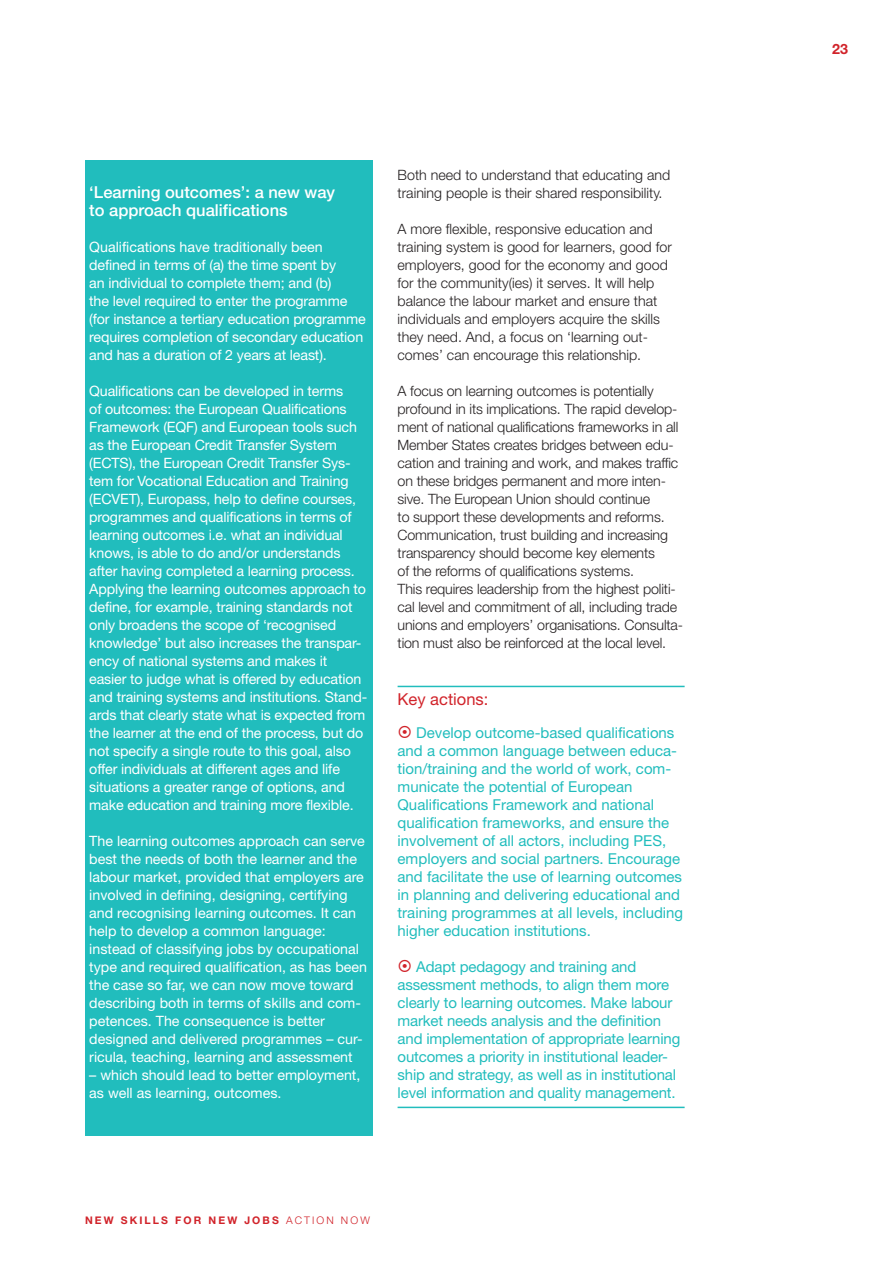
<style>
.page{position:relative;width:893px;height:1263px;background:#fff}
.page>*{position:absolute;margin:0;border:0;box-sizing:border-box;transform-origin:0 0}
.t1{font:500 16.5px/18px "Helvetica Neue LT Std";color:#fff}
.t2{font:16.5px "Helvetica Neue LT Std";color:#d1232a}
.t3{font:15px/18px "Helvetica Neue LT Std";color:#21bdbd}
.t4{font:14.25px/18px "Helvetica Neue LT Std";letter-spacing:-.01em;color:#fff}
.t5{font:300 14.25px/18px "Helvetica Neue LT Std";letter-spacing:-.01em;color:#231f20}
.t6{font:700 14.25px "Helvetica Neue LT Std";color:#d1232a}
.t7{font:700 10.5px "Helvetica Neue LT Std";letter-spacing:.2em;color:#d1232a}
.s1{font-weight:300}
</style>
<div class="page">
<div style="left:85px;top:160px;width:287px;height:975px;background:#21bdbd"></div>
<hr style="left:398px;top:686px;width:287px;height:1px;background:#21bdbd">
<hr style="left:398px;top:1107px;width:287px;height:1px;background:#21bdbd">
<p class="t1" style="left:89px;top:185px;width:247px">‘Learning outcomes’: a new way to approach qualifications</p>
<p class="t4" style="left:89px;top:240px;width:278px">Qualifications have traditionally been defined in terms of (a) the time spent by<br>an individual to complete them; and (b)<br>the level required to enter the programme (for instance a tertiary education programme requires completion of secondary education and has a duration of 2 years at least).</p>
<p class="t4" style="left:89px;top:384px;width:280px">Qualifications can be developed in terms<br>of outcomes: the European Qualifications Framework (EQF) and European tools such as the European Credit Transfer System (ECTS), the European Credit Transfer Sys&shy;tem for Vocational Education and Training (ECVET), Europass, help to define courses, programmes and qualifications in terms of learning outcomes i.e. what an individual knows, is able to do and/or understands after having completed a learning process.<br>Applying the learning outcomes approach to define, for example, training standards not only broadens the scope of ‘recognised knowledge’ but also increases the transpar&shy;ency of national systems and makes it easier to judge what is offered by education and training systems and institutions. Stand&shy;ards that clearly state what is expected from the learner at the end of the process, but do not specify a single route to this goal, also offer individuals at different ages and life situations a greater range of options, and make education and training more flexible.</p>
<p class="t4" style="left:89px;top:834px;width:279px">The learning outcomes approach can serve best the needs of both the learner and the labour market, provided that employers are involved in defining, designing, certifying and recognising learning outcomes. It can help to develop a common language: instead of classifying jobs by occupational type and required qualification, as has been the case so far, we can now move toward describing both in terms of skills and com&shy;petences. The consequence is better designed and delivered programmes – cur&shy;ricula, teaching, learning and assessment</p>
<p class="t4" style="left:89px;top:1068px;width:273px">– which should lead to better employment, as well as learning, outcomes.</p>
<p class="t5" style="left:398px;top:168px;width:274px">Both need to understand that educating and training people is their shared responsibility.</p>
<p class="t5" style="left:398px;top:222px;width:276px">A more flexible, responsive education and training system is good for learners, good for employers, good for the economy and good for the community(ies) it serves. It will help balance the labour market and ensure that individuals and employers acquire the skills they need. And, a focus on ‘learning out&shy;comes’ can encourage this relationship.</p>
<p class="t5" style="left:398px;top:384px;width:287px">A focus on learning outcomes is potentially profound in its implications. The rapid develop&shy;ment of national qualifications frameworks in all Member States creates bridges between edu&shy;cation and training and work, and makes traffic on these bridges permanent and more inten&shy;sive. The European Union should continue<br>to support these developments and reforms.<br>Communication, trust building and increasing transparency should become key elements<br>of the reforms of qualifications systems.<br>This requires leadership from the highest politi&shy;cal level and commitment of all, including trade unions and employers’ organisations. Consulta&shy;tion must also be reinforced at the local level.</p>
<p class="t2" style="left:398px;top:693px;width:92px">Key actions:</p>
<p class="t3" style="left:398px;top:726px;width:287px;text-indent:19px">Develop outcome-based qualifications and a common language between educa&shy;tion/training and the world of work, com&shy;municate the potential of European Qualifications Framework and national qualification frameworks, and ensure the involvement of all actors, including PES, employers and social partners. Encourage and facilitate the use of learning outcomes in planning and delivering educational and training programmes at all levels, including higher education institutions.</p>
<p class="t3" style="left:398px;top:960px;width:284px;text-indent:19px">Adapt pedagogy and training and assessment methods, to align them more clearly to learning outcomes. Make labour market needs analysis and the definition and implementation of appropriate learning outcomes a priority in institutional leader&shy;ship and strategy, as well as in institutional level information and quality management.</p>
<p class="t7" style="left:85px;top:1217px;width:286px">NEW SKILLS FOR NEW JOBS <span class="s1">ACTION NOW</span></p>
<p class="t6" style="left:832px;top:44px;width:17px">23</p>
</div>
